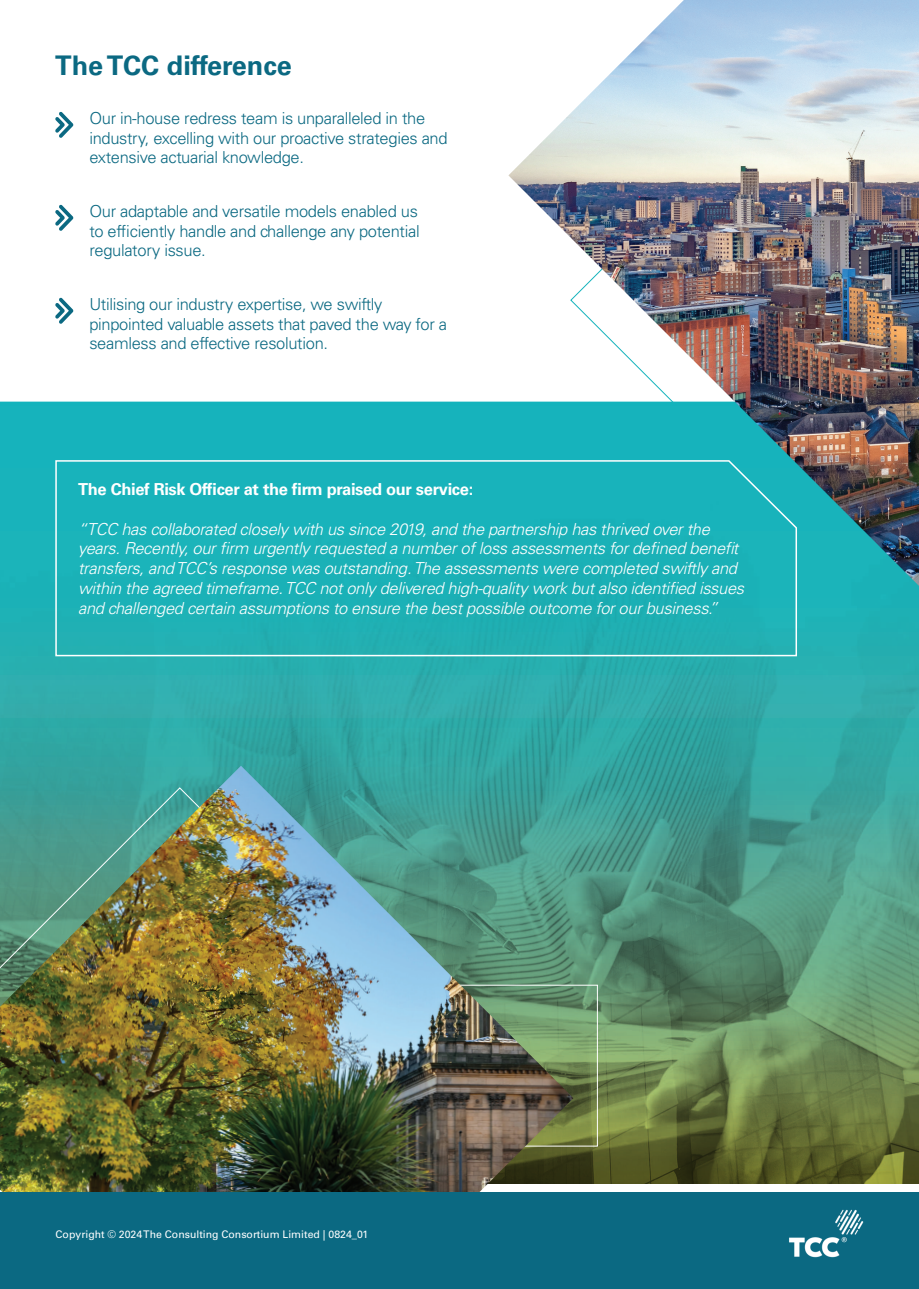
<style>
.page{position:relative;width:919px;height:1289px;background:#fff}
.page>*{position:absolute;margin:0;border:0;box-sizing:border-box;transform-origin:0 0}
.t1{font:700 27px "Univers LT Std";color:#0b6982}
.t2{font:italic 300 16.5px/19.8px "Univers LT Std";letter-spacing:-.02em;color:#fff}
.t3{font:300 16.5px/19.8px "Univers LT Std";letter-spacing:-.02em;color:#0b6982}
.t4{font:700 16.5px "Univers LT Std";letter-spacing:-.02em;color:#fff}
.t5{font:10.5px "Univers LT Std";color:#fff}
</style>
<div class="page">
<img style="left:0;top:401px;width:918px;height:783px">
<svg style="left:55px;top:459px;width:742px;height:198px;background:#20b2b8"></svg>
<img style="left:0;top:765px;width:573px;height:427px">
<img style="left:508px;top:0;width:410px;height:586px">
<svg style="left:55px;top:112px;width:18px;height:26px"></svg>
<svg style="left:55px;top:205px;width:18px;height:26px"></svg>
<svg style="left:55px;top:297px;width:18px;height:27px"></svg>
<div style="left:0;top:1192px;width:918px;height:96px;background:#0b6982"></div>
<img style="left:789px;top:1209px;width:74px;height:48px">
<h1 class="t1" style="left:55px;top:55px;width:238px">The TCC difference</h1>
<p class="t3" style="left:89px;top:109px;width:360px">Our in-house redress team is unparalleled in the industry, excelling with our proactive strategies and extensive actuarial knowledge.</p>
<p class="t3" style="left:89px;top:202px;width:332px;text-align:justify">Our adaptable and versatile models enabled us to efficiently handle and challenge any potential regulatory issue.</p>
<p class="t3" style="left:89px;top:295px;width:359px">Utilising our industry expertise, we swiftly pinpointed valuable assets that paved the way for a seamless and effective resolution.</p>
<p class="t4" style="left:78px;top:482px;width:396px">The Chief Risk Officer at the firm praised our service:</p>
<p class="t2" style="left:78px;top:520px;width:667px">“TCC has collaborated closely with us since 2019, and the partnership has thrived over the years. Recently, our firm urgently requested a number of loss assessments for defined benefit transfers, and TCC’s response was outstanding. The assessments were completed swiftly and within the agreed timeframe. TCC not only delivered high-quality work but also identified issues and challenged certain assumptions to ensure the best possible outcome for our business.”</p>
<p class="t5" style="left:56px;top:1229px;width:314px">Copyright © 2024 The Consulting Consortium Limited | 0824_01</p>
</div>
